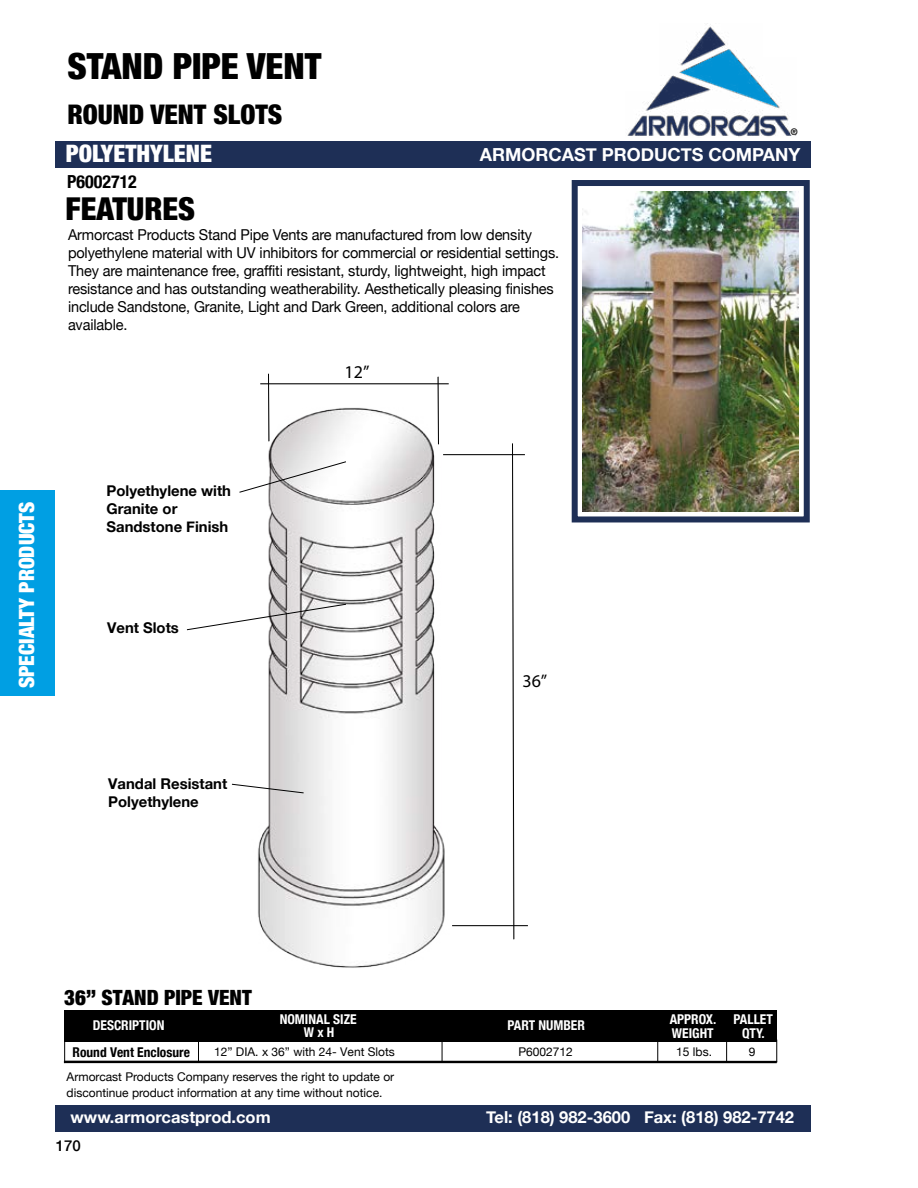
<style>
.page{position:relative;width:918px;height:1188px;background:#fff}
.page>*{position:absolute;margin:0;border:0;box-sizing:border-box;transform-origin:0 0}
.t1{font:900 condensed 36px "Helvetica Neue";color:#000}
.t2{font:900 condensed 31.5px "Helvetica Neue";color:#000}
.t3{font:900 condensed 27px "Helvetica Neue";color:#000}
.t4{font:900 condensed 24px "Helvetica Neue";color:#fff}
.t5{font:900 condensed 21px "Helvetica Neue";color:#fff}
.t6{font:900 condensed 21px "Helvetica Neue";color:#000}
.t7{font:700 18px "Helvetica Neue";color:#fff}
.t8{font:700 condensed 18px "Helvetica Neue";color:#000}
.t9{font:18px "Myriad Pro";color:#000}
.t10{font:700 16.5px "Helvetica Neue";color:#fff}
.t11{font:15px/18px "Helvetica Neue";letter-spacing:-.01em;color:#000}
.t12{font:500 15px "Helvetica Neue";color:#000}
.t13{font:700 14.85px/17.9px "Helvetica Neue";color:#000}
.t14{font:700 condensed 13.5px/13.5px "Helvetica Neue";color:#fff;text-align:center}
.t15{font:700 condensed 13.5px "Helvetica Neue";color:#000}
.t16{font:12px/15.9px "Helvetica Neue";color:#000}
.t17{font:700 9.15px "Helvetica Neue";color:#000;scale:.94 1}
</style>
<div class="page">
<div style="left:55px;top:141px;width:755px;height:26px;background:#1e2f56"></div>
<div style="left:55px;top:1106px;width:755px;height:26px;background:#1e2f56"></div>
<img style="left:627px;top:23px;width:169px;height:114px">
<div style="left:790px;top:130px;width:7px;height:6px;background:#fff;border-radius:50%"></div>
<div style="left:0;top:491px;width:55px;height:205px;background:#009fe3"></div>
<img style="left:130px;top:331px;width:463px;height:730px">
<svg style="left:231px;top:784px;width:73px;height:9px"></svg>
<svg style="left:239px;top:461px;width:107px;height:32px"></svg>
<svg style="left:186px;top:604px;width:160px;height:26px"></svg>
<svg style="left:579px;top:191px;width:220px;height:324px"></svg>
<div style="left:572px;top:180px;width:238px;height:342px;border:6px solid #1e2f56"></div>
<img style="left:583px;top:191px;width:215px;height:320px">
<hr style="left:443px;top:454px;width:82px;height:1px;background:#000">
<svg style="left:512px;top:443px;width:2px;height:497px"></svg>
<svg style="left:268px;top:373px;width:2px;height:69px"></svg>
<hr style="left:260px;top:384px;width:189px;height:1px;background:#000">
<svg style="left:64px;top:1041px;width:1px;height:20px"></svg>
<hr style="left:64px;top:1061px;width:713px;height:2px;background:#000">
<div style="left:64px;top:1010px;width:135px;height:31px;background:#000"></div>
<div style="left:197px;top:1010px;width:580px;height:32px;background:#000"></div>
<svg style="left:198px;top:1042px;width:1px;height:19px"></svg>
<svg style="left:442px;top:1042px;width:1px;height:19px"></svg>
<svg style="left:657px;top:1042px;width:1px;height:19px"></svg>
<svg style="left:726px;top:1042px;width:1px;height:19px"></svg>
<svg style="left:776px;top:1042px;width:1px;height:21px"></svg>
<svg style="left:438px;top:376px;width:1px;height:69px"></svg>
<hr style="left:452px;top:925px;width:76px;height:1px;background:#000">
<h1 class="t1" style="left:67px;top:44px;width:256px">STAND PIPE VENT</h1>
<h3 class="t3" style="left:67px;top:98px;width:217px">ROUND VENT SLOTS</h3>
<h3 class="t4" style="left:66px;top:139px;width:148px">POLYETHYLENE</h3>
<p class="t8" style="left:67px;top:171px;width:71px">P6002712</p>
<p class="t17" style="left:791px;top:126px;width:9px">®</p>
<p class="t7" style="left:480px;top:143px;width:322px">ARMORCAST PRODUCTS COMPANY</p>
<h2 class="t2" style="left:66px;top:189px;width:131px">FEATURES</h2>
<p class="t11" style="left:68px;top:226px;width:493px">Armorcast Products Stand Pipe Vents are manufactured from low density polyethylene material with UV inhibitors for commercial or residential settings.<br>They are maintenance free, graffiti resistant, sturdy, lightweight, high impact resistance and has outstanding weatherability. Aesthetically pleasing finishes include Sandstone, Granite, Light and Dark Green, additional colors are available.</p>
<p class="t9" style="left:345px;top:361px;width:26px">12”</p>
<h3 class="t5" style="left:14px;top:688px;width:188px;rotate:-90deg">SPECIALTY PRODUCTS</h3>
<p class="t13" style="left:107px;top:481px;width:126px">Polyethylene with<br>Granite or<br>Sandstone Finish</p>
<p class="t13" style="left:107px;top:619px;width:73px">Vent Slots</p>
<p class="t13" style="left:108px;top:774px;width:121px">Vandal Resistant<br>Polyethylene</p>
<p class="t9" style="left:522px;top:669px;width:26px">36”</p>
<h3 class="t6" style="left:64px;top:984px;width:189px">36” STAND PIPE VENT</h3>
<p class="t14" style="left:280px;top:1012px;width:78px">NOMINAL SIZE<br>W x H</p>
<p class="t14" style="left:670px;top:1012px;width:48px;text-align:left">APPROX.<br>WEIGHT</p>
<p class="t14" style="left:733px;top:1012px;width:41px">PALLET<br>QTY.</p>
<p class="t14" style="left:93px;top:1018px;width:73px">DESCRIPTION</p>
<p class="t15" style="left:73px;top:1044px;width:119px">Round Vent Enclosure</p>
<p class="t14" style="left:507px;top:1019px;width:79px">PART NUMBER</p>
<p class="t16" style="left:214px;top:1044px;width:182px">12” DIA. x 36” with 24- Vent Slots</p>
<p class="t16" style="left:518px;top:1044px;width:56px">P6002712</p>
<p class="t16" style="left:676px;top:1044px;width:37px">15 lbs.</p>
<p class="t16" style="left:749px;top:1044px;width:8px">9</p>
<p class="t16" style="left:67px;top:1068px;width:329px">Armorcast Products Company reserves the right to update or discontinue product information at any time without notice.</p>
<p class="t10" style="left:71px;top:1107px;width:202px">www.armorcastprod.com</p>
<p class="t10" style="left:486px;top:1107px;width:309px">Tel: (818) 982-3600 Fax: (818) 982-7742</p>
<p class="t12" style="left:56px;top:1136px;width:27px">170</p>
</div>
